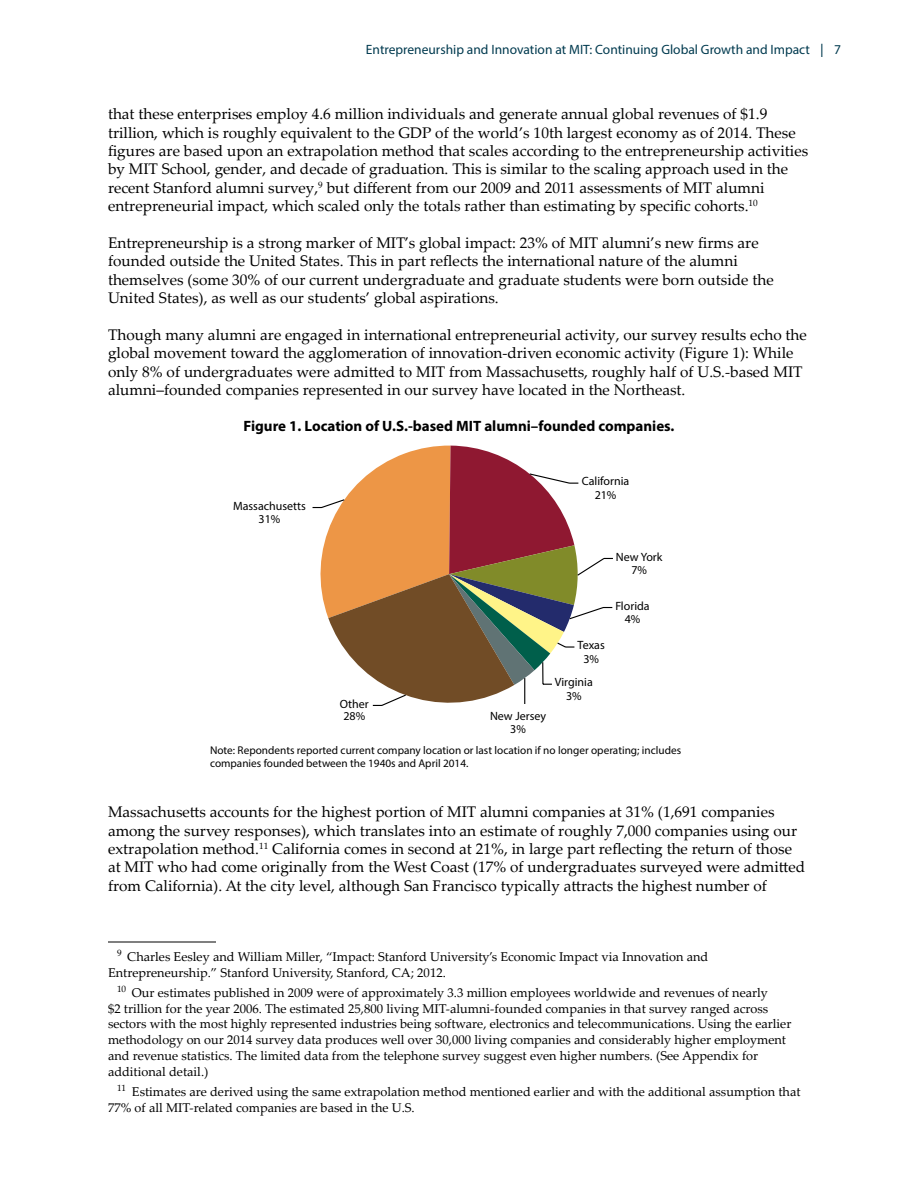
<style>
.page{position:relative;width:918px;height:1188px;background:#fff}
.page>*{position:absolute;margin:0;border:0;box-sizing:border-box;transform-origin:0 0}
.t1{font:15.3px/18.3px "Palatino Linotype";color:#000}
.Figure_Title{font:700 15px "Myriad Pro";color:#000}
.t2{font:13.5px "Myriad Pro";color:#003a4f}
.t3{font:12.75px/15.8px "Palatino Linotype";color:#000}
.t4{font:12px/13.5px "Myriad Pro";color:#000;text-align:center}
.t5{font:11.25px/12.8px "Myriad Pro";color:#000}
.s1{font-family:"Palatino Linotype";font-size:18px}
</style>
<div class="page">
<hr style="left:108px;top:942px;width:108px;height:1px;background:#000">
<svg style="left:370px;top:445px;width:159px;height:28px"></svg>
<svg style="left:312px;top:473px;width:301px;height:233px"></svg>
<p class="t2" style="left:366px;top:41px;width:476px">Entrepreneurship and Innovation at MIT: Continuing Global Growth and Impact <span class="s1">|</span> 7</p>
<p class="t1" style="left:108px;top:104px;width:702px">that these enterprises employ 4.6 million individuals and generate annual global revenues of $1.9 trillion, which is roughly equivalent to the GDP of the world’s 10th largest economy as of 2014. These figures are based upon an extrapolation method that scales according to the entrepreneurship activities by MIT School, gender, and decade of graduation. This is similar to the scaling approach used in the recent Stanford alumni survey,<sup>9</sup> but different from our 2009 and 2011 assessments of MIT alumni entrepreneurial impact, which scaled only the totals rather than estimating by specific cohorts.<sup>10</sup></p>
<p class="t1" style="left:108px;top:233px;width:667px">Entrepreneurship is a strong marker of MIT’s global impact: 23% of MIT alumni’s new firms are founded outside the United States. This in part reflects the international nature of the alumni themselves (some 30% of our current undergraduate and graduate students were born outside the United States), as well as our students’ global aspirations.</p>
<p class="t1" style="left:108px;top:325px;width:700px">Though many alumni are engaged in international entrepreneurial activity, our survey results echo the global movement toward the agglomeration of innovation-driven economic activity (Figure 1): While only 8% of undergraduates were admitted to MIT from Massachusetts, roughly half of U.S.-based MIT alumni–founded companies represented in our survey have located in the Northeast.</p>
<p class="Figure_Title" style="left:243px;top:416px;width:433px">Figure 1. Location of U.S.-based MIT alumni–founded companies.</p>
<p class="t4" style="left:233px;top:499px;width:74px">Massachusetts<br>31%</p>
<p class="t4" style="left:582px;top:474px;width:49px">California<br>21%</p>
<p class="t4" style="left:616px;top:550px;width:48px">New York<br>7%</p>
<p class="t4" style="left:615px;top:599px;width:36px">Florida<br>4%</p>
<p class="t4" style="left:578px;top:638px;width:29px">Texas<br>3%</p>
<p class="t4" style="left:555px;top:675px;width:39px">Virginia<br>3%</p>
<p class="t4" style="left:340px;top:697px;width:31px;line-height:12px">Other<br>28%</p>
<p class="t5" style="left:210px;top:744px;width:473px">Note: Repondents reported current company location or last location if no longer operating; includes companies founded between the 1940s and April 2014.</p>
<p class="t4" style="left:490px;top:709px;width:58px">New Jersey<br>3%</p>
<p class="t1" style="left:108px;top:802px;width:699px">Massachusetts accounts for the highest portion of MIT alumni companies at 31% (1,691 companies among the survey responses), which translates into an estimate of roughly 7,000 companies using our extrapolation method.<sup>11</sup> California comes in second at 21%, in large part reflecting the return of those at MIT who had come originally from the West Coast (17% of undergraduates surveyed were admitted from California). At the city level, although San Francisco typically attracts the highest number of</p>
<p class="t3" style="left:108px;top:948px;width:602px;text-indent:9px"><sup>9</sup> Charles Eesley and William Miller, “Impact: Stanford University’s Economic Impact via Innovation and<br>Entrepreneurship.” Stanford University, Stanford, CA; 2012.</p>
<p class="t3" style="left:108px;top:984px;width:685px;text-indent:9px"><sup>10</sup> Our estimates published in 2009 were of approximately 3.3 million employees worldwide and revenues of nearly<br>$2 trillion for the year 2006. The estimated 25,800 living MIT-alumni-founded companies in that survey ranged across sectors with the most highly represented industries being software, electronics and telecommunications. Using the earlier methodology on our 2014 survey data produces well over 30,000 living companies and considerably higher employment and revenue statistics. The limited data from the telephone survey suggest even higher numbers. (See Appendix for additional detail.)</p>
<p class="t3" style="left:108px;top:1083px;width:694px;text-indent:9px"><sup>11</sup> Estimates are derived using the same extrapolation method mentioned earlier and with the additional assumption that<br>77% of all MIT-related companies are based in the U.S.</p>
</div>
